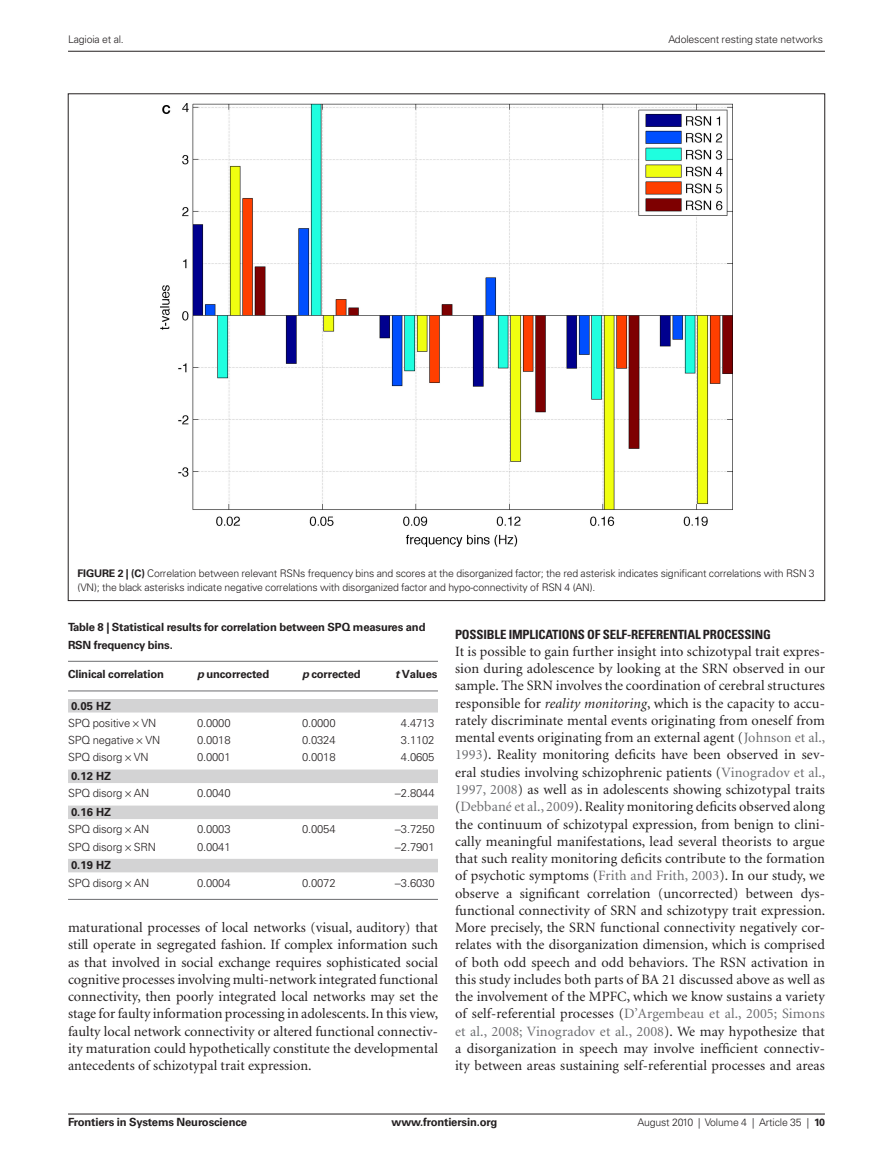
<style>
.page{position:relative;width:893px;height:1170px;background:#fff}
.page>*{position:absolute;margin:0;border:0;box-sizing:border-box;transform-origin:0 0}
.ART_tx1{font:14.25px/17.2px "Minion";letter-spacing:.005em;color:#231f20;text-align:justify}
.ART_tx{font:14.25px/17.2px "Minion";color:#231f20;text-align:justify}
.ART_tx_title2{font:700 condensed 12.75px "Univers";letter-spacing:-.01em;color:#231f20}
.TABLE_tx_white{font:300 11.25px "Univers";letter-spacing:-.015em;color:#231f20}
.TABLE_title{font:700 11.25px/17.2px "Univers";letter-spacing:-.015em;color:#231f20}
.TABLE_col_head{font:700 11.25px "Univers";letter-spacing:-.015em;color:#231f20}
.TABLE_tx_last{font:300 11.25px "Univers";letter-spacing:-.015em;color:#231f20}
.TBSH{font:700 11.25px "Univers";color:#231f20}
.FIGURE_tx{font:300 10.5px/14.2px "Univers";letter-spacing:-.015em;color:#231f20}
.s1{font-weight:700}
.s2{font-style:italic}
.s3{color:#6c6d70}
</style>
<div class="page">
<hr style="left:68px;top:1113px;width:757px;height:1px;background:#231f20">
<hr style="left:68px;top:51px;width:757px;height:1px;background:#231f20">
<img style="left:160px;top:103px;width:573px;height:444px">
<hr style="left:68px;top:661px;width:370px;height:1px;background:#6c6d70">
<hr style="left:68px;top:690px;width:370px;height:1px;background:#6c6d70">
<div style="left:68px;top:699px;width:370px;height:13px;background:#d3d3d4"></div>
<div style="left:68px;top:769px;width:370px;height:14px;background:#d3d3d4"></div>
<div style="left:68px;top:805px;width:370px;height:14px;background:#d3d3d4"></div>
<div style="left:68px;top:858px;width:370px;height:14px;background:#d3d3d4"></div>
<hr style="left:68px;top:898px;width:370px;height:1px;background:#6c6d70">
<p class="FIGURE_tx" style="left:68px;top:32px;width:57px">Lagioia et al.</p>
<p class="FIGURE_tx" style="left:668px;top:32px;width:156px">Adolescent resting state networks</p>
<p class="FIGURE_tx" style="left:78px;top:566px;width:739px"><span class="s1">Figure 2 | (C)</span> Correlation between relevant RSNs frequency bins and scores at the disorganized factor; the red asterisk indicates significant correlations with RSN 3 (VN); the black asterisks indicate negative correlations with disorganized factor and hypo-connectivity of RSN 4 (AN).</p>
<p class="TABLE_title" style="left:68px;top:619px;width:359px">Table 8 | Statistical results for correlation between SPQ measures and<br>RSN frequency bins.</p>
<p class="TABLE_col_head" style="left:68px;top:667px;width:97px">Clinical correlation</p>
<p class="TABLE_col_head" style="left:197px;top:667px;width:74px"><span class="s2">p</span> uncorrected</p>
<p class="TABLE_col_head" style="left:302px;top:667px;width:60px"><span class="s2">p</span> corrected</p>
<p class="TABLE_col_head" style="left:395px;top:667px;width:44px"><span class="s2">t</span> Values</p>
<p class="TBSH" style="left:71px;top:699px;width:42px">0.05 Hz</p>
<p class="TABLE_tx_white" style="left:68px;top:716px;width:90px">SPQ positive VN</p>
<p class="TABLE_tx_white" style="left:197px;top:716px;width:35px">0.0000</p>
<p class="TABLE_tx_white" style="left:302px;top:716px;width:35px">0.0000</p>
<p class="TABLE_tx_white" style="left:401px;top:716px;width:35px">4.4713</p>
<p class="TABLE_tx_white" style="left:68px;top:733px;width:94px">SPQ negative VN</p>
<p class="TABLE_tx_white" style="left:197px;top:733px;width:35px">0.0018</p>
<p class="TABLE_tx_white" style="left:302px;top:733px;width:35px">0.0324</p>
<p class="TABLE_tx_white" style="left:401px;top:733px;width:35px">3.1102</p>
<p class="TABLE_tx_white" style="left:68px;top:750px;width:82px">SPQ disorg VN</p>
<p class="TABLE_tx_white" style="left:197px;top:750px;width:35px">0.0001</p>
<p class="TABLE_tx_white" style="left:302px;top:750px;width:35px">0.0018</p>
<p class="TABLE_tx_white" style="left:401px;top:750px;width:35px">4.0605</p>
<p class="TBSH" style="left:71px;top:769px;width:42px">0.12 Hz</p>
<p class="TABLE_tx_white" style="left:68px;top:786px;width:83px">SPQ disorg AN</p>
<p class="TABLE_tx_white" style="left:197px;top:786px;width:35px">0.0040</p>
<p class="TABLE_tx_white" style="left:395px;top:786px;width:41px">−2.8044</p>
<p class="TBSH" style="left:71px;top:805px;width:42px">0.16 Hz</p>
<p class="TABLE_tx_white" style="left:68px;top:822px;width:83px">SPQ disorg AN</p>
<p class="TABLE_tx_white" style="left:197px;top:822px;width:35px">0.0003</p>
<p class="TABLE_tx_white" style="left:302px;top:822px;width:35px">0.0054</p>
<p class="TABLE_tx_white" style="left:395px;top:822px;width:41px">−3.7250</p>
<p class="TABLE_tx_white" style="left:68px;top:839px;width:89px">SPQ disorg SRN</p>
<p class="TABLE_tx_white" style="left:197px;top:839px;width:35px">0.0041</p>
<p class="TABLE_tx_white" style="left:395px;top:839px;width:41px">−2.7901</p>
<p class="TBSH" style="left:71px;top:858px;width:42px">0.19 Hz</p>
<p class="TABLE_tx_last" style="left:68px;top:875px;width:83px">SPQ disorg AN</p>
<p class="TABLE_tx_last" style="left:197px;top:875px;width:35px">0.0004</p>
<p class="TABLE_tx_last" style="left:302px;top:875px;width:35px">0.0072</p>
<p class="TABLE_tx_last" style="left:395px;top:875px;width:41px">−3.6030</p>
<p class="ART_tx" style="left:68px;top:919px;width:372px">maturational processes of local networks (visual, auditory) that still operate in segregated fashion. If complex information such as that involved in social exchange requires sophisticated social cognitive processes involving multi-network integrated functional connectivity, then poorly integrated local networks may set the stage for faulty information processing in adolescents. In this view, faulty local network connectivity or altered functional connectiv&shy;ity maturation could hypothetically constitute the developmental antecedents of schizotypal trait expression.</p>
<p class="ART_tx_title2" style="left:455px;top:626px;width:318px">POSSIBLE IMPLICATIONS OF SELF-REFERENTIAL PROCESSING</p>
<p class="ART_tx1" style="left:455px;top:643px;width:372px">It is possible to gain further insight into schizotypal trait expres&shy;sion during adolescence by looking at the SRN observed in our sample. The SRN involves the coordination of cerebral structures responsible for <span class="s2">reality monitoring</span>, which is the capacity to accu&shy;rately discriminate mental events originating from oneself from mental events originating from an external agent (<span class="s3">Johnson et al., 1993</span>). Reality monitoring deficits have been observed in sev&shy;eral studies involving schizophrenic patients (<span class="s3">Vinogradov et al., 1997, 2008</span>) as well as in adolescents showing schizotypal traits (<span class="s3">Debbané et al., 2009</span>). Reality monitoring deficits observed along the continuum of schizotypal expression, from benign to clini&shy;cally meaningful manifestations, lead several theorists to argue that such reality monitoring deficits contribute to the formation of psychotic symptoms (<span class="s3">Frith and Frith, 2003</span>). In our study, we observe a significant correlation (uncorrected) between dys&shy;functional connectivity of SRN and schizotypy trait expression.<br>More precisely, the SRN functional connectivity negatively cor&shy;relates with the disorganization dimension, which is comprised of both odd speech and odd behaviors. The RSN activation in this study includes both parts of BA 21 discussed above as well as the involvement of the MPFC, which we know sustains a variety of self-referential processes (<span class="s3">D’Argembeau et al., 2005; Simons et al., 2008; Vinogradov et al., 2008</span>). We may hypothesize that a disorganization in speech may involve inefficient connectiv&shy;ity between areas sustaining self-referential processes and areas</p>
<p class="TABLE_title" style="left:68px;top:1113px;width:181px">Frontiers in Systems Neuroscience</p>
<p class="TABLE_title" style="left:392px;top:1113px;width:107px">www.frontiersin.org</p>
<p class="FIGURE_tx" style="left:637px;top:1115px;width:189px">August 2010 | Volume 4 | Article 35 | <span class="s1">10</span></p>
</div>
